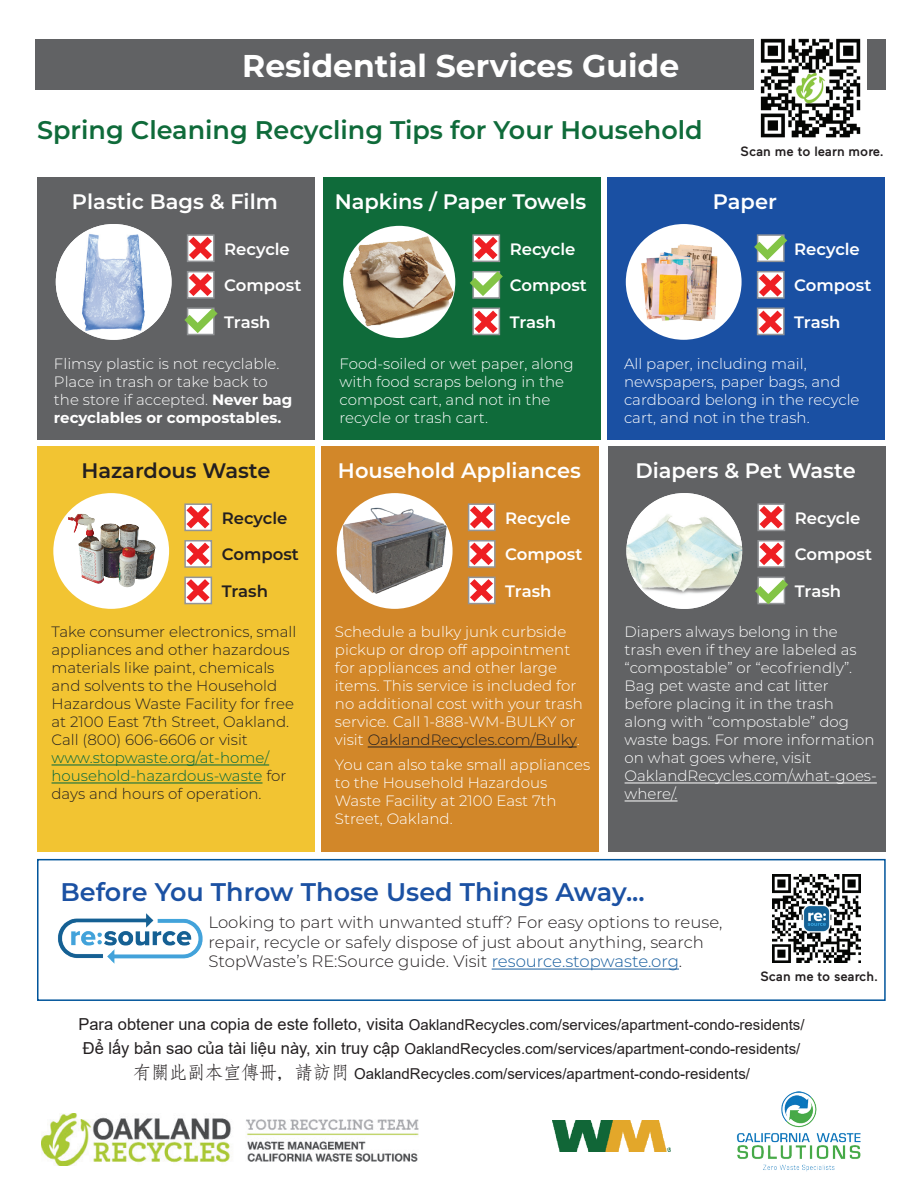
<style>
.page{position:relative;width:918px;height:1188px;background:#fff}
.page>*{position:absolute;margin:0;border:0;box-sizing:border-box;transform-origin:0 0}
.t1{font:700 31.5px "Montserrat";color:#fff}
.t2{font:600 25.5px "Montserrat";color:#0f6b3a}
.t3{font:600 25.5px "Montserrat";color:#1b51a3}
.t4{font:600 21px "Montserrat";color:#fff}
.t5{font:600 21px "Montserrat";color:#231f20}
.t6{font:300 16.5px/19.8px "Montserrat";color:#231f20}
.t7{font:600 16.5px "Montserrat";color:#fff}
.t8{font:600 16.5px "Montserrat";color:#231f20}
.t9{font:300 15px/18px "Montserrat";color:#fff}
.t10{font:15px/24px "Arial";color:#231f20}
.t11{font:300 15px/18px "Montserrat";color:#231f20}
.t12{font:300 15px/18px "Montserrat";color:#00673e}
.t13{font:500 13.5px "Maax";letter-spacing:-.005em;color:#231f20}
.s1{font-weight:700}
.s2{color:#231f20}
.s3{color:#175d9e}
.s4{font-size:16.5px}
.s5{font-family:"Adobe Fangsong Std";font-size:18px}
</style>
<div class="page">
<img style="left:42px;top:1113px;width:377px;height:53px">
<img style="left:553px;top:1120px;width:118px;height:31px">
<img style="left:736px;top:1091px;width:125px;height:81px">
<hr style="left:492px;top:969px;width:187px;height:1px;background:#175d9e">
<img style="left:58px;top:913px;width:145px;height:51px">
<div style="left:35px;top:39px;width:850px;height:51px;background:#616264"></div>
<img style="left:755px;top:38px;width:112px;height:100px">
<div style="left:37px;top:446px;width:278px;height:406px;background:#f2c432"></div>
<div style="left:321px;top:446px;width:278px;height:406px;background:#d28729"></div>
<div style="left:53px;top:493px;width:116px;height:116px;background:#fff;border-radius:50%"></div>
<img style="left:68px;top:514px;width:87px;height:73px">
<div style="left:337px;top:493px;width:116px;height:116px;background:#fff;border-radius:50%"></div>
<img style="left:343px;top:508px;width:104px;height:86px">
<svg style="left:184px;top:503px;width:28px;height:28px"></svg>
<svg style="left:468px;top:503px;width:28px;height:28px"></svg>
<svg style="left:184px;top:540px;width:28px;height:28px"></svg>
<svg style="left:468px;top:540px;width:28px;height:28px"></svg>
<svg style="left:184px;top:577px;width:28px;height:27px"></svg>
<svg style="left:468px;top:577px;width:28px;height:27px"></svg>
<svg style="left:186px;top:506px;width:24px;height:22px"></svg>
<svg style="left:470px;top:506px;width:23px;height:22px"></svg>
<svg style="left:186px;top:543px;width:24px;height:22px"></svg>
<svg style="left:470px;top:543px;width:23px;height:22px"></svg>
<svg style="left:186px;top:579px;width:24px;height:23px"></svg>
<svg style="left:470px;top:579px;width:23px;height:23px"></svg>
<hr style="left:52px;top:765px;width:217px;height:1px;background:#00673e">
<hr style="left:52px;top:783px;width:211px;height:1px;background:#00673e">
<hr style="left:368px;top:747px;width:209px;height:1px;background:#231f20">
<div style="left:37px;top:177px;width:278px;height:262px;background:#616264"></div>
<div style="left:323px;top:177px;width:277px;height:262px;background:#0f6b3a"></div>
<div style="left:607px;top:177px;width:278px;height:262px;background:#1a50a3"></div>
<img style="left:56px;top:224px;width:116px;height:116px;border-radius:58px">
<img style="left:345px;top:228px;width:109px;height:108px">
<div style="left:340px;top:222px;width:119px;height:120px;border:4px solid #0f6b3a;border-radius:50%"></div>
<div style="left:626px;top:224px;width:116px;height:116px;background:#fff;border-radius:50%"></div>
<img style="left:626px;top:234px;width:113px;height:102px">
<svg style="left:187px;top:234px;width:28px;height:28px"></svg>
<svg style="left:472px;top:234px;width:28px;height:28px"></svg>
<svg style="left:757px;top:234px;width:28px;height:28px"></svg>
<svg style="left:187px;top:271px;width:28px;height:28px"></svg>
<svg style="left:472px;top:296px;width:28px;height:3px"></svg>
<svg style="left:757px;top:271px;width:28px;height:28px"></svg>
<svg style="left:187px;top:333px;width:28px;height:2px"></svg>
<svg style="left:472px;top:308px;width:28px;height:27px"></svg>
<svg style="left:757px;top:308px;width:28px;height:27px"></svg>
<svg style="left:189px;top:237px;width:23px;height:22px"></svg>
<svg style="left:474px;top:237px;width:24px;height:22px"></svg>
<svg style="left:759px;top:274px;width:23px;height:23px"></svg>
<svg style="left:189px;top:274px;width:23px;height:22px"></svg>
<svg style="left:474px;top:311px;width:24px;height:22px"></svg>
<svg style="left:759px;top:311px;width:23px;height:22px"></svg>
<svg style="left:184px;top:308px;width:34px;height:25px"></svg>
<svg style="left:470px;top:271px;width:33px;height:25px"></svg>
<svg style="left:754px;top:235px;width:33px;height:25px"></svg>
<div style="left:608px;top:446px;width:278px;height:406px;background:#616264"></div>
<img style="left:626px;top:493px;width:116px;height:116px;border-radius:58px">
<svg style="left:757px;top:503px;width:28px;height:28px"></svg>
<svg style="left:757px;top:540px;width:28px;height:28px"></svg>
<svg style="left:757px;top:577px;width:28px;height:2px"></svg>
<svg style="left:760px;top:506px;width:23px;height:22px"></svg>
<svg style="left:760px;top:543px;width:23px;height:22px"></svg>
<hr style="left:625px;top:783px;width:252px;height:1px;background:#fff">
<hr style="left:625px;top:801px;width:53px;height:1px;background:#fff">
<svg style="left:755px;top:579px;width:33px;height:25px"></svg>
<img style="left:773px;top:875px;width:87px;height:88px">
<div style="left:37px;top:859px;width:849px;height:142px;border:2px solid #01549b"></div>
<h1 class="t1" style="left:242px;top:43px;width:439px">Residential Services Guide</h1>
<h2 class="t2" style="left:37px;top:112px;width:667px">Spring Cleaning Recycling Tips for Your Household</h2>
<p class="t13" style="left:740px;top:143px;width:145px">Scan me to learn more.</p>
<h3 class="t4" style="left:72px;top:187px;width:207px">Plastic Bags &amp; Film</h3>
<h3 class="t4" style="left:335px;top:187px;width:253px">Napkins / Paper Towels</h3>
<h3 class="t4" style="left:713px;top:187px;width:65px">Paper</h3>
<p class="t7" style="left:224px;top:237px;width:67px">Recycle</p>
<p class="t7" style="left:510px;top:237px;width:67px">Recycle</p>
<p class="t7" style="left:794px;top:237px;width:67px">Recycle</p>
<p class="t7" style="left:224px;top:274px;width:79px">Compost</p>
<p class="t7" style="left:510px;top:274px;width:79px">Compost</p>
<p class="t7" style="left:794px;top:274px;width:79px">Compost</p>
<p class="t7" style="left:224px;top:310px;width:48px">Trash</p>
<p class="t7" style="left:510px;top:310px;width:48px">Trash</p>
<p class="t7" style="left:794px;top:310px;width:48px">Trash</p>
<p class="t9" style="left:54px;top:354px;width:240px">Flimsy plastic is not recyclable.<br>Place in trash or take back to the store if accepted. <span class="s1">Never bag recyclables or compostables.</span></p>
<p class="t9" style="left:340px;top:354px;width:236px">Food-soiled or wet paper, along with food scraps belong in the compost cart, and not in the recycle or trash cart.</p>
<p class="t9" style="left:624px;top:354px;width:237px">All paper, including mail, newspapers, paper bags, and cardboard belong in the recycle cart, and not in the trash.</p>
<h3 class="t4" style="left:635px;top:456px;width:222px">Diapers &amp; Pet Waste</h3>
<p class="t7" style="left:795px;top:506px;width:67px">Recycle</p>
<p class="t7" style="left:795px;top:543px;width:79px">Compost</p>
<p class="t7" style="left:795px;top:579px;width:48px">Trash</p>
<p class="t9" style="left:625px;top:623px;width:254px">Diapers always belong in the trash even if they are labeled as “compostable” or “ecofriendly”.<br>Bag pet waste and cat litter before placing it in the trash along with “compostable” dog waste bags. For more information on what goes where, visit<br>OaklandRecycles.com/what-goes&shy;where/.</p>
<h3 class="t5" style="left:81px;top:456px;width:191px">Hazardous Waste</h3>
<h3 class="t4" style="left:338px;top:456px;width:244px">Household Appliances</h3>
<p class="t8" style="left:222px;top:506px;width:67px">Recycle</p>
<p class="t7" style="left:505px;top:506px;width:67px">Recycle</p>
<p class="t8" style="left:222px;top:543px;width:79px">Compost</p>
<p class="t7" style="left:505px;top:543px;width:79px">Compost</p>
<p class="t8" style="left:222px;top:579px;width:48px">Trash</p>
<p class="t7" style="left:505px;top:579px;width:48px">Trash</p>
<p class="t11" style="left:52px;top:623px;width:246px">Take consumer electronics, small appliances and other hazardous materials like paint, chemicals and solvents to the Household<br>Hazardous Waste Facility for free at 2100 East 7th Street, Oakland.<br>Call (800) 606-6606 or visit</p>
<p class="t12" style="left:52px;top:749px;width:236px">www.stopwaste.org/at-home/ household-hazardous-waste <span class="s2">for days and hours of operation.</span></p>
<p class="t9" style="left:335px;top:623px;width:249px">Schedule a bulky junk curbside pickup or drop off appointment for appliances and other large items. This service is included for no additional cost with your trash service. Call 1-888-WM-BULKY or visit <span class="s2">OaklandRecycles.com/Bulky</span>.</p>
<p class="t9" style="left:335px;top:755px;width:257px">You can also take small appliances to the Household Hazardous<br>Waste Facility at 2100 East 7th<br>Street, Oakland.</p>
<h2 class="t3" style="left:60px;top:874px;width:586px">Before You Throw Those Used Things Away...</h2>
<p class="t6" style="left:209px;top:912px;width:515px">Looking to part with unwanted stuff? For easy options to reuse, repair, recycle or safely dispose of just about anything, search<br>StopWaste’s RE:Source guide. Visit <span class="s3">resource.stopwaste.org</span>.</p>
<p class="t13" style="left:760px;top:968px;width:119px">Scan me to search.</p>
<p class="t10" style="left:78px;top:1013px;width:728px"><span class="s4">Para obtener una copia de este folleto, visita</span> OaklandRecycles.com/services/apartment-condo-residents/<br><span class="s4">Để lấy bản sao của tài liệu này, xin truy cập</span> OaklandRecycles.com/services/apartment-condo-residents/</p>
<p class="t10" style="left:133px;top:1062px;width:618px"><span class="s5">有關此副本宣傳冊，請訪問</span> OaklandRecycles.com/services/apartment-condo-residents/</p>
</div>
